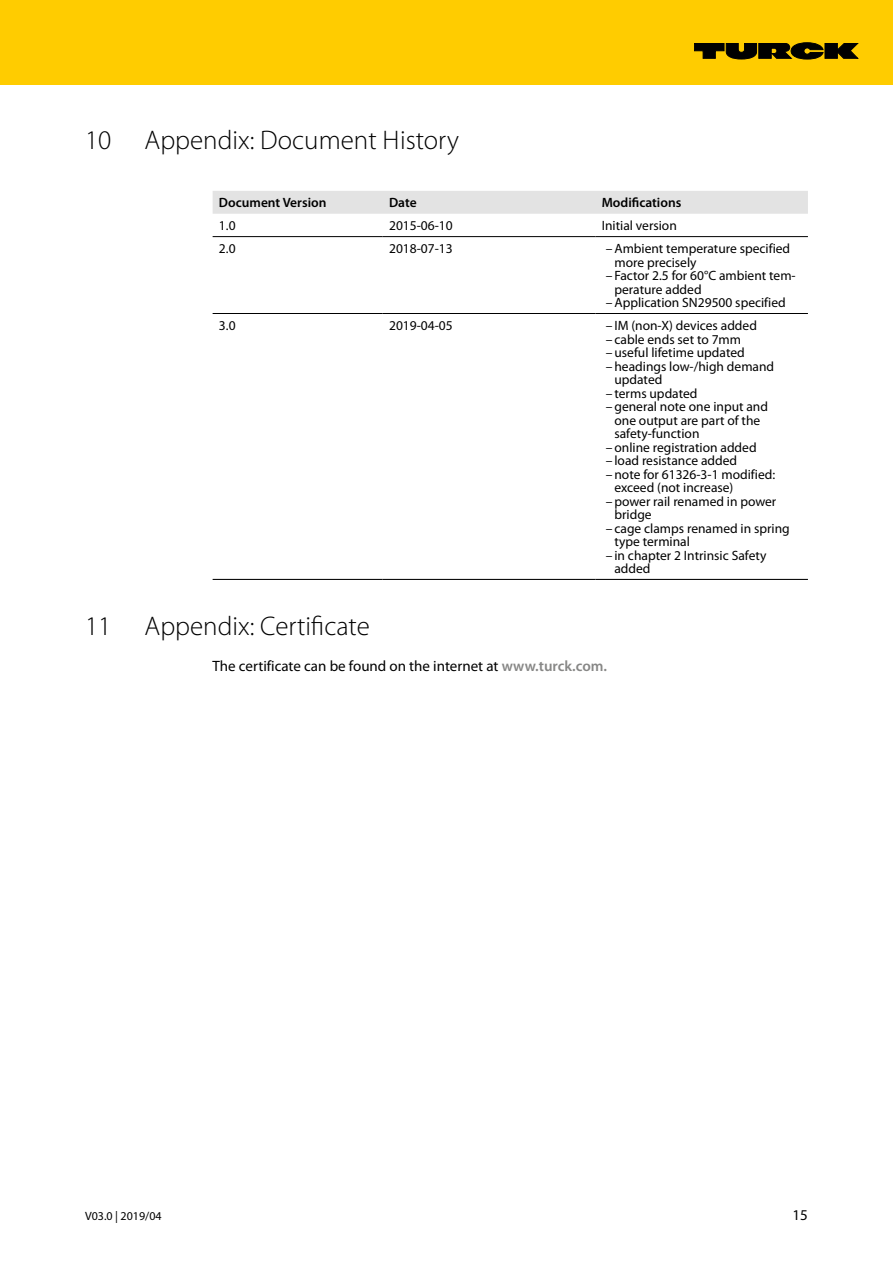
<style>
.page{position:relative;width:893px;height:1263px;background:#fff}
.page>*{position:absolute;margin:0;border:0;box-sizing:border-box;transform-origin:0 0}
.t1{font:300 27px "Myriad Pro";color:#000}
.t2{font:15px "Myriad Pro";color:#000}
.t3{font:13.5px/13.5px "Myriad Pro";color:#000}
.t4{font:600 13.5px "Myriad Pro";color:#000}
.t5{font:12px "Myriad Pro";color:#000}
.s1{font-weight:600;color:#878786}
</style>
<div class="page">
<div style="left:0;top:0;width:893px;height:85px;background:#fc0"></div>
<svg style="left:694px;top:43px;width:164px;height:16px"></svg>
<div style="left:213px;top:191px;width:595px;height:23px;background:#e3e3e3"></div>
<hr style="left:213px;top:579px;width:170px;height:1px;background:#000">
<hr style="left:383px;top:579px;width:212px;height:1px;background:#000">
<hr style="left:595px;top:579px;width:213px;height:1px;background:#000">
<hr style="left:213px;top:313px;width:170px;height:1px;background:#000">
<hr style="left:383px;top:313px;width:212px;height:1px;background:#000">
<hr style="left:595px;top:313px;width:213px;height:1px;background:#000">
<hr style="left:213px;top:236px;width:170px;height:1px;background:#000">
<hr style="left:383px;top:236px;width:212px;height:1px;background:#000">
<hr style="left:595px;top:236px;width:213px;height:1px;background:#000">
<h1 class="t1" style="left:85px;top:124px;width:375px">10 Appendix: Document History</h1>
<p class="t4" style="left:219px;top:194px;width:109px">Document Version</p>
<p class="t4" style="left:389px;top:194px;width:29px">Date</p>
<p class="t4" style="left:602px;top:194px;width:81px">Modifications</p>
<p class="t3" style="left:219px;top:219px;width:18px">1.0</p>
<p class="t3" style="left:389px;top:219px;width:65px">2015-06-10</p>
<p class="t3" style="left:602px;top:219px;width:77px">Initial version</p>
<p class="t3" style="left:219px;top:242px;width:18px">2.0</p>
<p class="t3" style="left:389px;top:242px;width:65px">2018-07-13</p>
<p class="t3" style="left:614px;top:242px;width:177px;text-indent:-9px">–Ambient temperature specified more precisely</p>
<p class="t3" style="left:606px;top:269px;width:191px">– Factor 2.5 for 60°C ambient tem-</p>
<p class="t3" style="left:614px;top:282px;width:89px">perature added</p>
<p class="t3" style="left:606px;top:296px;width:181px">–Application SN29500 specified</p>
<p class="t3" style="left:219px;top:318px;width:18px">3.0</p>
<p class="t3" style="left:389px;top:318px;width:65px">2019-04-05</p>
<p class="t3" style="left:606px;top:318px;width:153px">– IM (non-X) devices added</p>
<p class="t3" style="left:606px;top:332px;width:137px">– cable ends set to 7mm</p>
<p class="t3" style="left:606px;top:345px;width:140px">–useful lifetime updated</p>
<p class="t3" style="left:606px;top:359px;width:170px">–headings low-/high demand</p>
<p class="t3" style="left:614px;top:372px;width:49px">updated</p>
<p class="t3" style="left:606px;top:386px;width:93px">– terms updated</p>
<p class="t3" style="left:606px;top:399px;width:164px">–general note one input and</p>
<p class="t3" style="left:614px;top:413px;width:147px">one output are part of the</p>
<p class="t3" style="left:614px;top:426px;width:87px">safety-function</p>
<p class="t3" style="left:606px;top:440px;width:152px">–online registration added</p>
<p class="t3" style="left:606px;top:453px;width:133px">– load resistance added</p>
<p class="t3" style="left:606px;top:467px;width:171px">–note for 61326-3-1 modified:</p>
<p class="t3" style="left:614px;top:480px;width:121px">exceed (not increase)</p>
<p class="t3" style="left:606px;top:494px;width:172px">–power rail renamed in power</p>
<p class="t3" style="left:614px;top:507px;width:39px">bridge</p>
<p class="t3" style="left:614px;top:521px;width:177px;text-indent:-9px">– cage clamps renamed in spring type terminal</p>
<p class="t3" style="left:614px;top:548px;width:153px;text-indent:-9px">– in chapter 2 Intrinsic Safety added</p>
<h1 class="t1" style="left:85px;top:610px;width:286px">11 Appendix: Certificate</h1>
<p class="t2" style="left:213px;top:657px;width:396px">The certificate can be found on the internet at <span class="s1">www.turck.com.</span></p>
<p class="t5" style="left:85px;top:1209px;width:78px">V03.0 | 2019/04</p>
<p class="t2" style="left:792px;top:1206px;width:17px">15</p>
</div>
